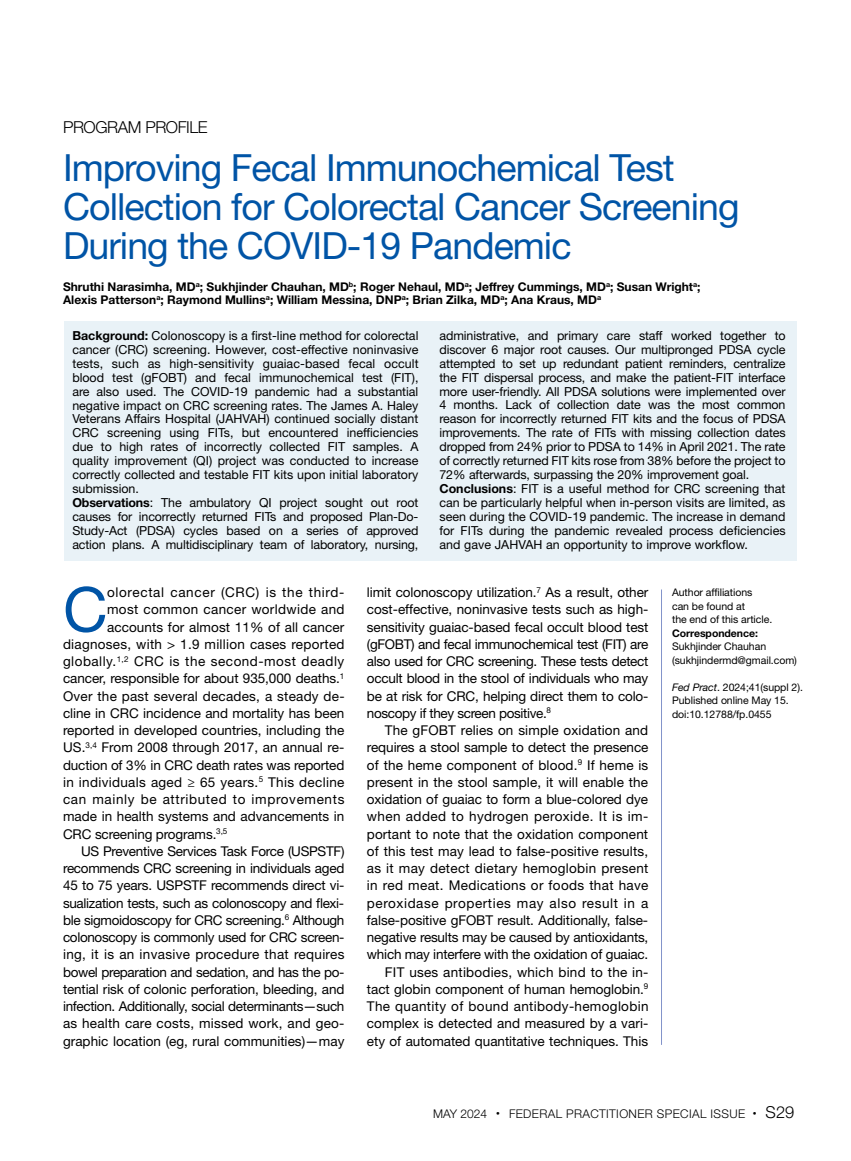
<style>
.page{position:relative;width:851px;height:1161px;background:#fff}
.page>*{position:absolute;margin:0;border:0;box-sizing:border-box;transform-origin:0 0}
.t1{font:61.8px "Helvetica Neue LT Std";color:#0054a6}
.t2{font:37.5px/39px "Helvetica Neue LT Std";letter-spacing:-.025em;color:#0054a6}
.t3{font:300 16.5px "Helvetica Neue LT Std";letter-spacing:-.025em;color:#000}
.t4{font:13.5px/17.2px "Helvetica Neue LT Std";color:#000;text-align:justify}
.t5{font:13.5px "Helvetica Neue LT Std";letter-spacing:-.025em;color:#000}
.t6{font:13.5px "Helvetica Neue LT Std";letter-spacing:.025em;color:#000}
.t7{font:13.5px "Helvetica Neue LT Std";letter-spacing:-.02em;color:#000}
.t8{font:13.5px "Helvetica Neue LT Std";letter-spacing:.02em;color:#000}
.t9{font:13.5px "Helvetica Neue LT Std";letter-spacing:.035em;color:#000}
.t10{font:13.5px "Helvetica Neue LT Std";letter-spacing:.045em;color:#000}
.t11{font:13.5px "Helvetica Neue LT Std";letter-spacing:.05em;color:#000}
.t12{font:12.45px/14px "Helvetica Neue LT Std";color:#000}
.t13{font:700 12px/13.5px "Helvetica Neue LT Std";color:#000}
.t14{font:300 12px "Helvetica Neue LT Std";letter-spacing:.03em;color:#000}
.t15{font:10.5px/13.5px "Helvetica Neue LT Std";letter-spacing:-.005em;color:#000}
.t16{font:700 10.5px "Helvetica Neue LT Std";letter-spacing:-.005em;color:#000}
.s1{font-weight:700}
.s2{font-style:italic}
.s3{font-size:16.5px}
</style>
<div class="page">
<div style="left:64px;top:322px;width:732px;height:239px;background:#e9f2f7"></div>
<hr style="left:661px;top:590px;width:1px;height:455px;background:#8394ca">
<h3 class="t3" style="left:63px;top:117px;width:146px">PROGRAM PROFILE</h3>
<h2 class="t2" style="left:63px;top:148px;width:678px">Improving Fecal Immunochemical Test<br>Collection for Colorectal Cancer Screening<br>During the COVID-19 Pandemic</h2>
<p class="t13" style="left:63px;top:279px;width:639px">Shruthi Narasimha, MD<sup>a</sup>; Sukhjinder Chauhan, MD<sup>b</sup>; Roger Nehaul, MD<sup>a</sup>; Jeffrey Cummings, MD<sup>a</sup>; Susan Wright<sup>a</sup>;<br>Alexis Patterson<sup>a</sup>; Raymond Mullins<sup>a</sup>; William Messina, DNP<sup>a</sup>; Brian Zilka, MD<sup>a</sup>; Ana Kraus, MD<sup>a</sup></p>
<p class="t12" style="left:72px;top:328px;width:348px"><span class="s1">Background:</span> Colonoscopy is a first-line method for colorectal cancer (CRC) screening. However, cost-effective noninvasive tests, such as high-sensitivity guaiac-based fecal occult blood test (gFOBT) and fecal immunochemical test (FIT), are also used. The COVID-19 pandemic had a substantial negative impact on CRC screening rates. The James A. Haley Veterans Affairs Hospital (JAHVAH) continued socially distant CRC screening using FITs, but encountered inefficiencies due to high rates of incorrectly collected FIT samples. A quality improvement (QI) project was conducted to increase correctly collected and testable FIT kits upon initial laboratory submission.<br><span class="s1">Observations</span>: The ambulatory QI project sought out root causes for incorrectly returned FITs and proposed Plan-Do-Study-Act (PDSA) cycles based on a series of approved action plans. A multidisciplinary team of laboratory, nursing,</p>
<p class="t12" style="left:439px;top:328px;width:347px">administrative, and primary care staff worked together to discover 6 major root causes. Our multipronged PDSA cycle attempted to set up redundant patient reminders, centralize the FIT dispersal process, and make the patient-FIT interface more user-friendly. All PDSA solutions were implemented over 4 months. Lack of collection date was the most common reason for incorrectly returned FIT kits and the focus of PDSA improvements. The rate of FITs with missing collection dates dropped from 24% prior to PDSA to 14% in April 2021. The rate of correctly returned FIT kits rose from 38% before the project to 72% afterwards, surpassing the 20% improvement goal.<br><span class="s1">Conclusions</span>: FIT is a useful method for CRC screening that can be particularly helpful when in-person visits are limited, as seen during the COVID-19 pandemic. The increase in demand for FITs during the pandemic revealed process deficiencies and gave JAHVAH an opportunity to improve workflow.</p>
<h1 class="t1" style="left:63px;top:573px;width:46px">C</h1>
<p class="t11" style="left:107px;top:584px;width:239px">olorectal cancer (CRC) is the third-</p>
<p class="t6" style="left:107px;top:601px;width:239px">most common cancer worldwide and</p>
<p class="t4" style="left:107px;top:618px;width:239px">accounts for almost 11% of all cancer</p>
<p class="t8" style="left:63px;top:636px;width:283px">diagnoses, with &gt; 1.9 million cases reported</p>
<p class="t9" style="left:63px;top:653px;width:283px">globally.<sup>1,2</sup> CRC is the second-most deadly</p>
<p class="t4" style="left:63px;top:670px;width:283px">cancer, responsible for about 935,000 deaths.<sup>1</sup></p>
<p class="t4" style="left:63px;top:687px;width:283px">Over the past several decades, a steady de-</p>
<p class="t4" style="left:63px;top:704px;width:283px">cline in CRC incidence and mortality has been</p>
<p class="t4" style="left:63px;top:721px;width:283px">reported in developed countries, including the</p>
<p class="t4" style="left:63px;top:739px;width:283px">US.<sup>3,4</sup> From 2008 through 2017, an annual re-</p>
<p class="t4" style="left:63px;top:756px;width:283px">duction of 3% in CRC death rates was reported</p>
<p class="t6" style="left:63px;top:774px;width:283px">in individuals aged ≥ 65 years.<sup>5</sup> This decline</p>
<p class="t10" style="left:63px;top:791px;width:283px">can mainly be attributed to improvements</p>
<p class="t4" style="left:63px;top:808px;width:283px">made in health systems and advancements in</p>
<p class="t4" style="left:63px;top:825px;width:166px">CRC screening programs.<sup>3,5</sup></p>
<p class="t7" style="left:81px;top:843px;width:265px">US Preventive Services Task Force (USPSTF)</p>
<p class="t7" style="left:63px;top:860px;width:283px">recommends CRC screening in individuals aged</p>
<p class="t4" style="left:63px;top:877px;width:283px">45 to 75 years. USPSTF recommends direct vi-</p>
<p class="t5" style="left:63px;top:895px;width:283px">sualization tests, such as colonoscopy and flexi-</p>
<p class="t5" style="left:63px;top:912px;width:283px">ble sigmoidoscopy for CRC screening.<sup>6</sup> Although</p>
<p class="t5" style="left:63px;top:929px;width:283px">colonoscopy is commonly used for CRC screen-</p>
<p class="t6" style="left:63px;top:946px;width:283px">ing, it is an invasive procedure that requires</p>
<p class="t5" style="left:63px;top:964px;width:283px">bowel preparation and sedation, and has the po-</p>
<p class="t4" style="left:63px;top:980px;width:283px">tential risk of colonic perforation, bleeding, and</p>
<p class="t5" style="left:63px;top:998px;width:283px">infection. Additionally, social determinants—such</p>
<p class="t4" style="left:63px;top:1015px;width:283px">as health care costs, missed work, and geo-</p>
<p class="t4" style="left:63px;top:1032px;width:283px">graphic location (eg, rural communities)—may</p>
<p class="t4" style="left:367px;top:583px;width:283px">limit colonoscopy utilization.<sup>7</sup> As a result, other cost-effective, noninvasive tests such as high&shy;sensitivity guaiac-based fecal occult blood test (gFOBT) and fecal immunochemical test (FIT) are also used for CRC screening. These tests detect occult blood in the stool of individuals who may be at risk for CRC, helping direct them to colo&shy;noscopy if they screen positive.<sup>8</sup></p>
<p class="t4" style="left:367px;top:721px;width:283px;text-align:right">The gFOBT relies on simple oxidation and requires a stool sample to detect the presence of the heme component of blood.<sup>9</sup> If heme is present in the stool sample, it will enable the oxidation of guaiac to form a blue-colored dye when added to hydrogen peroxide. It is im&shy;portant to note that the oxidation component of this test may lead to false-positive results, as it may detect dietary hemoglobin present in red meat. Medications or foods that have peroxidase properties may also result in a false-positive gFOBT result. Additionally, false&shy;negative results may be caused by antioxidants, which may interfere with the oxidation of guaiac.<br>FIT uses antibodies, which bind to the in&shy;tact globin component of human hemoglobin.<sup>9<br></sup>The quantity of bound antibody-hemoglobin complex is detected and measured by a vari&shy;ety of automated quantitative techniques. This</p>
<p class="t15" style="left:672px;top:586px;width:102px">Author affiliations<br>can be found at<br>the end of this article.</p>
<p class="t16" style="left:672px;top:627px;width:87px">Correspondence:</p>
<p class="t15" style="left:672px;top:640px;width:126px">Sukhjinder Chauhan (sukhjindermd@gmail.com)</p>
<p class="t15" style="left:672px;top:680px;width:132px"><span class="s2">Fed Pract</span>. 2024;41(suppl 2).<br>Published online May 15. doi:10.12788/fp.0455</p>
<p class="t14" style="left:433px;top:1107px;width:362px">MAY 2024 <sup>•</sup> FEDERAL PRACTITIONER SPECIAL ISSUE <sup>•</sup> <span class="s3">S29</span></p>
</div>
